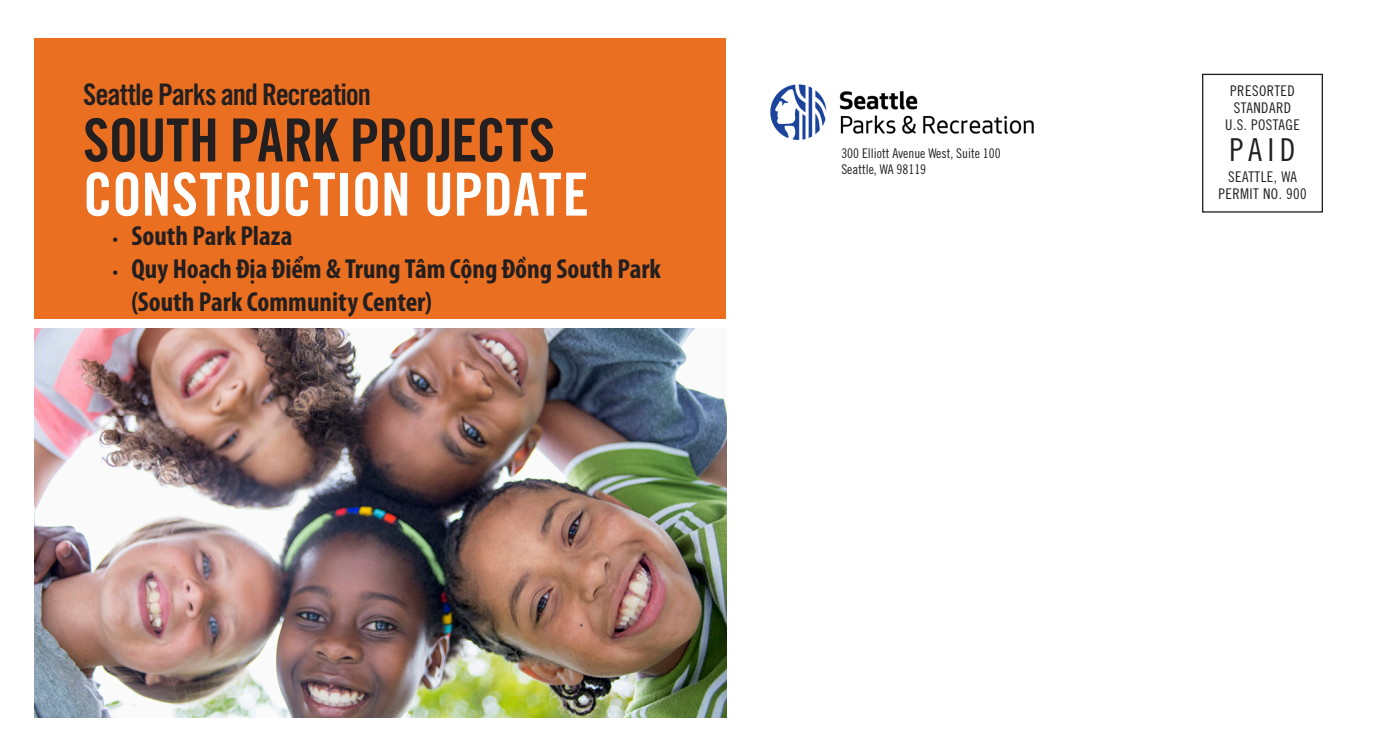
<style>
.page{position:relative;width:1386px;height:756px;background:#fff}
.page>*{position:absolute;margin:0;border:0;box-sizing:border-box;transform-origin:0 0}
.t1{font:59.5px "Trade Gothic LT Std Bd Cn 20";color:#fff}
.t2{font:59.5px "Trade Gothic LT Std Bd Cn 20";letter-spacing:-.015em;color:#231f20}
.t3{font:31.5px "Trade Gothic LT Std Cn 18";color:#231f20}
.t4{font:29.75px "Trade Gothic LT Std Bd Cn 20";letter-spacing:-.035em;color:#231f20}
.t5{font:700 condensed 27.65px/33.2px "Myriad Pro";color:#231f20}
.t6{font:14.7px "Trade Gothic LT Std Cn 18";letter-spacing:.03em;color:#231f20}
.t7{font:13.3px "Trade Gothic LT Std Cn 18";color:#231f20}
.s1{font-size:19.95px}
</style>
<div class="page">
<div style="left:34px;top:38px;width:692px;height:281px;background:#eb6f21"></div>
<div style="left:1202px;top:74px;width:121px;height:139px;border:1px solid #231f20"></div>
<img style="left:770px;top:84px;width:263px;height:57px">
<img style="left:34px;top:329px;width:692px;height:389px">
<p class="t4" style="left:83px;top:77px;width:289px">Seattle Parks and Recreation</p>
<p class="t2" style="left:83px;top:104px;width:474px">SOUTH PARK PROJECTS</p>
<p class="t1" style="left:83px;top:158px;width:508px">CONSTRUCTION UPDATE</p>
<p class="t5" style="left:112px;top:219px;width:182px"><span class="s1">•</span> South Park Plaza</p>
<p class="t5" style="left:132px;top:252px;width:531px;text-indent:-19px"><span class="s1">•</span> Quy Hoạch Địa Điểm &amp; Trung Tâm Cộng Đồng South Park (South Park Community Center)</p>
<p class="t7" style="left:841px;top:146px;width:161px">300 Elliott Avenue West, Suite 100</p>
<p class="t7" style="left:841px;top:162px;width:86px">Seattle, WA 98119</p>
<p class="t6" style="left:1230px;top:82px;width:66px">PRESORTED</p>
<p class="t6" style="left:1234px;top:99px;width:59px">STANDARD</p>
<p class="t6" style="left:1225px;top:116px;width:76px">U.S. POSTAGE</p>
<p class="t3" style="left:1229px;top:131px;width:68px">PAID</p>
<p class="t6" style="left:1228px;top:168px;width:71px">SEATTLE, WA</p>
<p class="t6" style="left:1218px;top:185px;width:90px">PERMIT NO. 900</p>
</div>
